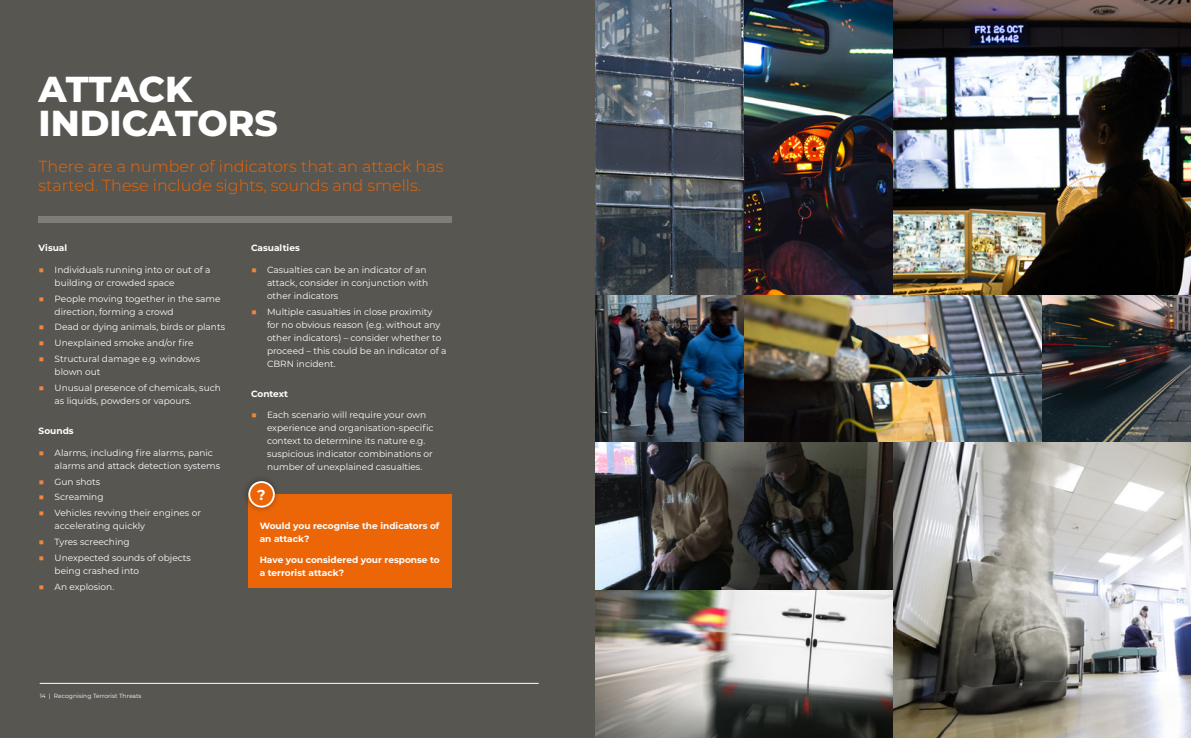
<style>
.page{position:relative;width:1191px;height:738px;background:#fff}
.page>*{position:absolute;margin:0;border:0;box-sizing:border-box;transform-origin:0 0}
.t1{font:800 36px/34px "Montserrat";color:#fff}
.t2{font:300 16px/19.2px "Montserrat";color:#ec6608}
.t3{font:700 14.4px "Montserrat";color:#fff}
.t4{font:9px/13px "Montserrat";color:#fff}
.t5{font:700 9px/13px "Montserrat";color:#fff}
.t6{font:6px "Montserrat";color:#fff}
.s1{font-size:10px;color:#f1873d}
</style>
<div class="page">
<div style="left:0;top:0;width:595px;height:737px;background:#575651"></div>
<hr style="left:40px;top:682px;width:499px;height:1px;background:#fff">
<div style="left:39px;top:216px;width:413px;height:7px;background:#7e7d77"></div>
<div style="left:248px;top:494px;width:204px;height:93px;background:#ec6608"></div>
<div style="left:242px;top:474px;width:39px;height:39px;background:#000;opacity:.39"></div>
<div style="left:249px;top:481px;width:25px;height:25px;background:#ec6608;border-radius:50%"></div>
<div style="left:248px;top:480px;width:27px;height:27px;border:2px solid #fff;border-radius:50%"></div>
<img style="left:595px;top:0;width:596px;height:737px">
<h1 class="t1" style="left:39px;top:70px;width:241px">ATTACK<br>INDICATORS</h1>
<h2 class="t2" style="left:39px;top:156px;width:406px">There are a number of indicators that an attack has started. These include sights, sounds and smells.</h2>
<p class="t5" style="left:39px;top:241px;width:30px">Visual</p>
<p class="t4" style="left:55px;top:262px;width:157px;text-indent:-16px"><span class="s1">■</span> Individuals running into or out of a building or crowded space</p>
<p class="t4" style="left:55px;top:291px;width:167px;text-indent:-16px"><span class="s1">■</span> People moving together in the same direction, forming a crowd</p>
<p class="t4" style="left:39px;top:320px;width:188px"><span class="s1">■</span> Dead or dying animals, birds or plants</p>
<p class="t4" style="left:39px;top:336px;width:156px"><span class="s1">■</span> Unexplained smoke and/or fire</p>
<p class="t4" style="left:55px;top:352px;width:147px;text-indent:-16px"><span class="s1">■</span> Structural damage e.g. windows blown out</p>
<p class="t4" style="left:55px;top:381px;width:168px;text-indent:-16px"><span class="s1">■</span> Unusual presence of chemicals, such as liquids, powders or vapours.</p>
<p class="t5" style="left:39px;top:423px;width:37px">Sounds</p>
<p class="t4" style="left:55px;top:445px;width:167px;text-indent:-16px"><span class="s1">■</span> Alarms, including fire alarms, panic alarms and attack detection systems</p>
<p class="t4" style="left:39px;top:474px;width:63px"><span class="s1">■</span> Gun shots</p>
<p class="t4" style="left:39px;top:490px;width:66px"><span class="s1">■</span> Screaming</p>
<p class="t4" style="left:55px;top:506px;width:148px;text-indent:-16px"><span class="s1">■</span> Vehicles revving their engines or accelerating quickly</p>
<p class="t4" style="left:39px;top:534px;width:93px"><span class="s1">■</span> Tyres screeching</p>
<p class="t4" style="left:55px;top:550px;width:138px;text-indent:-16px"><span class="s1">■</span> Unexpected sounds of objects being crashed into</p>
<p class="t4" style="left:39px;top:579px;width:77px"><span class="s1">■</span> An explosion.</p>
<p class="t5" style="left:251px;top:241px;width:50px">Casualties</p>
<p class="t4" style="left:267px;top:262px;width:163px;text-indent:-16px"><span class="s1">■</span> Casualties can be an indicator of an attack, consider in conjunction with other indicators</p>
<p class="t4" style="left:267px;top:304px;width:181px;text-indent:-16px"><span class="s1">■</span> Multiple casualties in close proximity for no obvious reason (e.g. without any other indicators) – consider whether to proceed – this could be an indicator of a CBRN incident.</p>
<p class="t5" style="left:251px;top:386px;width:39px">Context</p>
<p class="t4" style="left:267px;top:408px;width:168px;text-indent:-16px"><span class="s1">■</span> Each scenario will require your own experience and organisation-specific context to determine its nature e.g. suspicious indicator combinations or number of unexplained casualties.</p>
<h3 class="t3" style="left:257px;top:483px;width:10px">?</h3>
<p class="t5" style="left:260px;top:518px;width:181px">Would you recognise the indicators of an attack?</p>
<p class="t5" style="left:260px;top:552px;width:182px">Have you considered your response to a terrorist attack?</p>
<p class="t6" style="left:40px;top:691px;width:103px">14 | Recognising Terrorist Threats</p>
</div>
